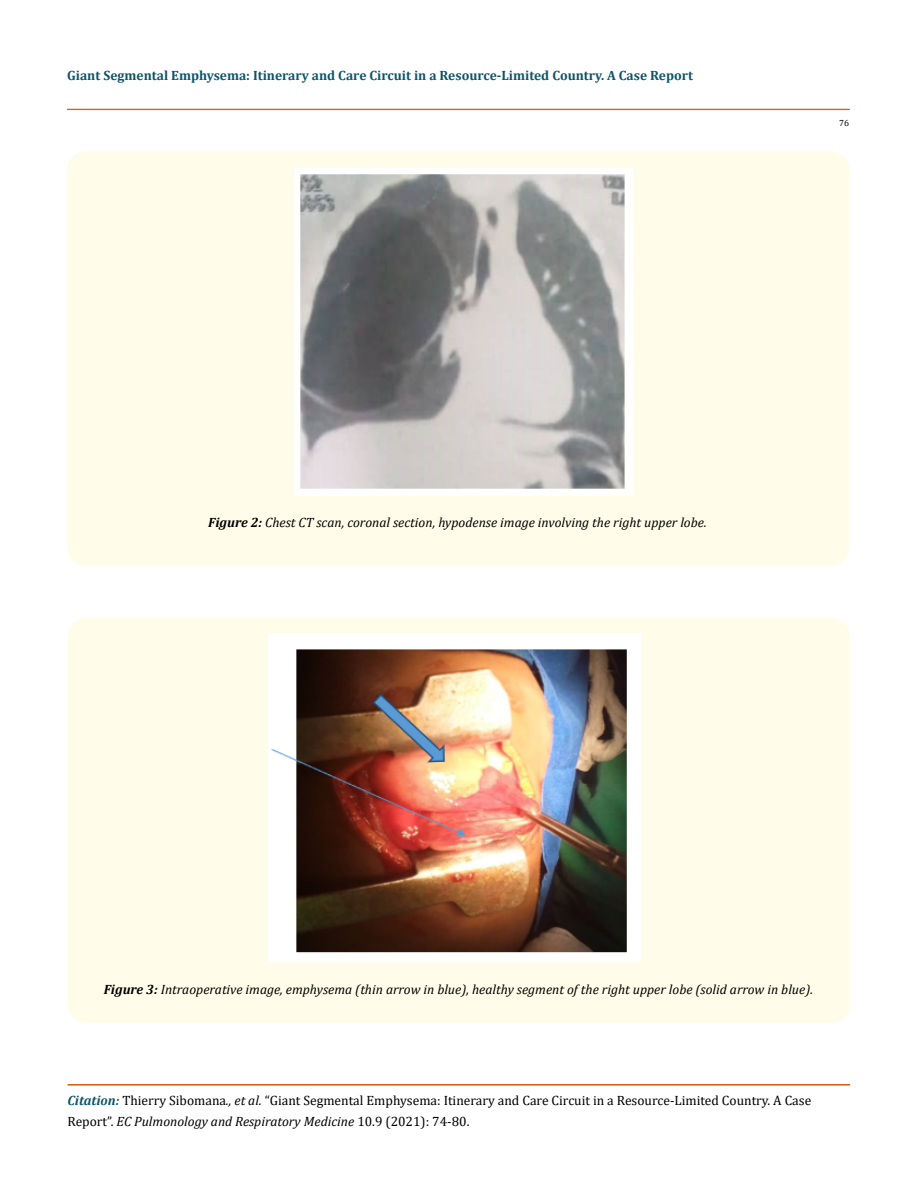
<style>
.page{position:relative;width:917px;height:1188px;background:#fff}
.page>*{position:absolute;margin:0;border:0;box-sizing:border-box;transform-origin:0 0}
.t1{font:italic 13.5px "Cambria";color:#000}
.t2{font:13.5px/21px "Cambria";color:#000}
.t3{font:700 13.5px "Cambria";color:#0e546a}
.t4{font:9px "Cambria";color:#000}
.s1{font-weight:700}
.s2{font-weight:700;font-style:italic;color:#0e546a}
.s3{font-style:italic}
</style>
<div class="page">
<div style="left:67px;top:109px;width:782px;height:1px;border:1px solid #e05d1a"></div>
<hr style="left:68px;top:1085px;width:781px;height:1px;background:#e05d1a">
<div style="left:68px;top:1084px;width:781px;height:1px;border:1px solid #e05d1a"></div>
<div style="left:67px;top:152px;width:782px;height:414px;background:#fffde9;border-radius:18px"></div>
<div style="left:68px;top:618px;width:782px;height:405px;background:#fffde9;border-radius:18px"></div>
<img style="left:294px;top:168px;width:339px;height:327px">
<img style="left:268px;top:634px;width:373px;height:327px">
<p class="t3" style="left:67px;top:66px;width:627px">Giant Segmental Emphysema: Itinerary and Care Circuit in a Resource-Limited Country. A Case Report</p>
<p class="t4" style="left:839px;top:118px;width:11px">76</p>
<p class="t1" style="left:208px;top:513px;width:500px"><span class="s1">Figure 2:</span> Chest CT scan, coronal section, hypodense image involving the right upper lobe.</p>
<p class="t1" style="left:104px;top:980px;width:710px"><span class="s1">Figure 3:</span> Intraoperative image, emphysema (thin arrow in blue), healthy segment of the right upper lobe (solid arrow in blue).</p>
<p class="t2" style="left:67px;top:1090px;width:745px"><span class="s2">Citation:</span> Thierry Sibomana<span class="s3">., et al.</span> “Giant Segmental Emphysema: Itinerary and Care Circuit in a Resource-Limited Country. A Case<br>Report”. <span class="s3">EC Pulmonology and Respiratory Medicine</span> 10.9 (2021): 74-80.</p>
</div>
